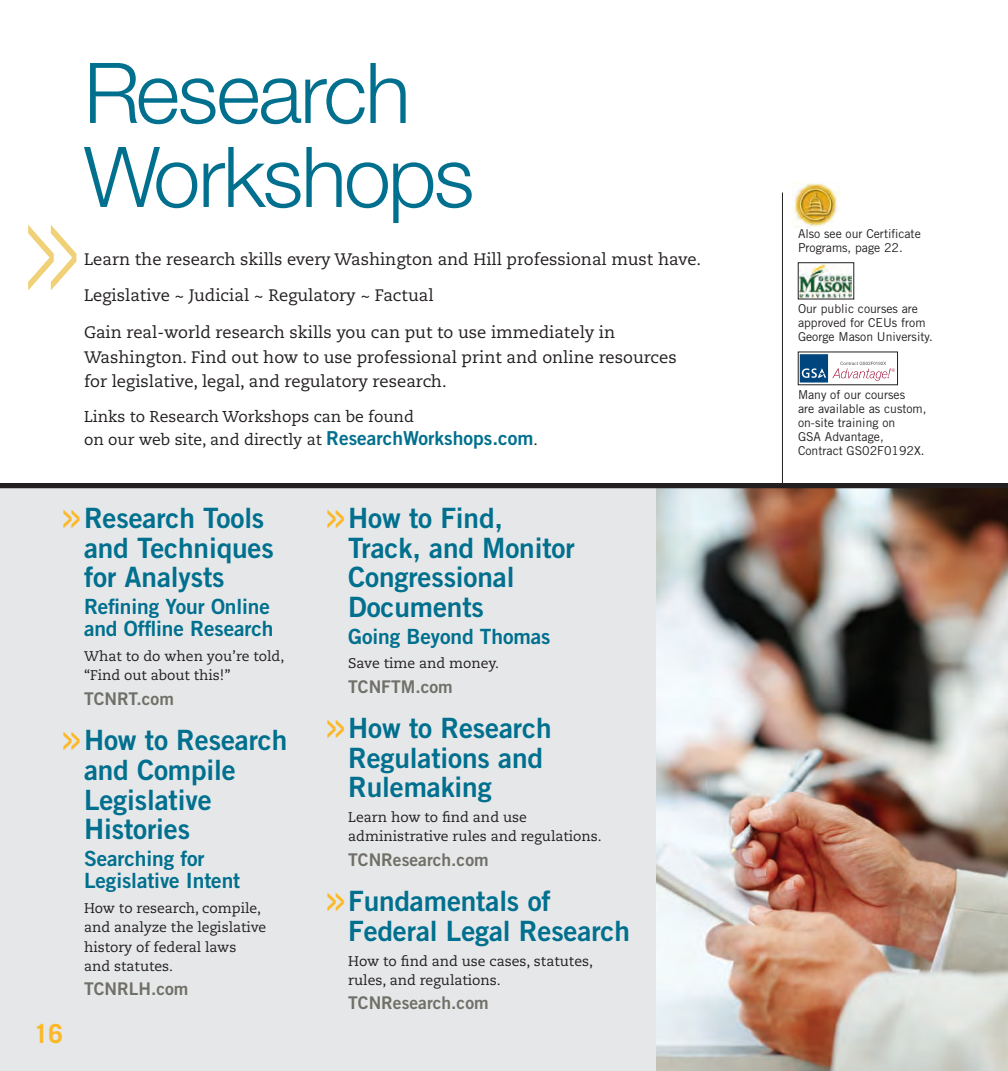
<style>
.page{position:relative;width:1008px;height:1071px;background:#fff}
.page>*{position:absolute;margin:0;border:0;box-sizing:border-box;transform-origin:0 0}
.t1{font:126px "Helvetica Neue LT Std";color:#f0d177;scale:.4 1}
._1-CourseCategory{font:300 84px/84px "Helvetica Neue LT Std";letter-spacing:-.02em;color:#00708e}
._3-CourseName{font:28px/29.8px "Trade Gothic LT Std Bd 2";letter-spacing:-.005em;color:#00708e}
.t2{font:700 26.25px "Trade Gothic LT Std";color:#fcb825}
._4-CourseSubhead{font:21px/22.8px "Trade Gothic LT Std Bd 2";letter-spacing:-.005em;color:#00708e}
._6-CourseUrl{font:17.5px "Trade Gothic LT Std Bd 2";color:#707068}
._2-CategoryText{font:16.62px/24.5px "Caecilia LT Std";color:#231f20}
._2-CategoryText-2{font:15.75px/22.8px "Caecilia LT Std";color:#231f20}
._5-CourseDescription{font:14px/19.2px "Caecilia LT Std";color:#231f20}
._3-CategorySmallText{font:12.25px/14px "Trade Gothic LT Std";color:#231f20}
.s1{font-family:"Trade Gothic LT Std Bd 2";font-size:19.25px;color:#00708e}
.s2{font-family:"Trade Gothic LT Std";font-weight:700;font-size:33.25px;color:#fcb825}
</style>
<div class="page">
<div style="left:0;top:483px;width:1008px;height:588px;background:#e6e7e9"></div>
<img style="left:800px;top:264px;width:51px;height:33px">
<div style="left:798px;top:262px;width:56px;height:37px;border:1px solid #231f20"></div>
<svg style="left:800px;top:354px;width:95px;height:29px"></svg>
<img style="left:793px;top:182px;width:47px;height:46px">
<hr style="left:782px;top:192px;width:1px;height:291px;background:#231f20">
<img style="left:656px;top:488px;width:352px;height:583px">
<div style="left:0;top:483px;width:1008px;height:5px;background:#231f20"></div>
<p class="_1-CourseCategory" style="left:84px;top:49px;width:392px">Research<br>Workshops</p>
<p class="_2-CategoryText" style="left:84px;top:247px;width:619px">Learn the research skills every Washington and Hill professional must have.</p>
<p class="_2-CategoryText" style="left:84px;top:284px;width:351px">Legislative ~ Judicial ~ Regulatory ~ Factual</p>
<p class="_2-CategoryText" style="left:84px;top:321px;width:594px">Gain real-world research skills you can put to use immediately in<br>Washington. Find out how to use professional print and online resources for legislative, legal, and regulatory research.</p>
<p class="_2-CategoryText-2" style="left:84px;top:406px;width:455px">Links to Research Workshops can be found<br>on our web site, and directly at <span class="s1">ResearchWorkshops.com</span>.</p>
<p class="t1" style="left:26px;top:170px;width:134px">&gt;&gt;</p>
<p class="_3-CategorySmallText" style="left:798px;top:227px;width:124px">Also see our Certificate<br>Programs, page 22.</p>
<p class="_3-CategorySmallText" style="left:798px;top:302px;width:122px">Our public courses are</p>
<p class="_3-CategorySmallText" style="left:798px;top:316px;width:129px">approved for CEUs from</p>
<p class="_3-CategorySmallText" style="left:798px;top:330px;width:136px">George Mason University.</p>
<p class="_3-CategorySmallText" style="left:798px;top:388px;width:130px">Many of our courses<br>are available as custom, on-site training on<br>GSA Advantage,<br>Contract GS02F0192X.</p>
<p class="_3-CourseName" style="left:84px;top:503px;width:191px;text-indent:-21px"><span class="s2">&gt;&gt;</span> Research Tools and Techniques for Analysts</p>
<p class="_4-CourseSubhead" style="left:84px;top:595px;width:191px">Refining Your Online and Offline Research</p>
<p class="_5-CourseDescription" style="left:84px;top:647px;width:202px">What to do when you’re told, “Find out about this!”</p>
<p class="_6-CourseUrl" style="left:84px;top:688px;width:91px">TCNRT.com</p>
<p class="_3-CourseName" style="left:84px;top:725px;width:205px;text-indent:-21px"><span class="s2">&gt;&gt;</span> How to Research and Compile<br>Legislative<br>Histories</p>
<p class="_4-CourseSubhead" style="left:84px;top:847px;width:158px">Searching for<br>Legislative Intent</p>
<p class="_5-CourseDescription" style="left:84px;top:899px;width:184px">How to research, compile, and analyze the legislative history of federal laws<br>and statutes.</p>
<p class="_6-CourseUrl" style="left:84px;top:978px;width:106px">TCNRLH.com</p>
<p class="t2" style="left:34px;top:1017px;width:31px">16</p>
<p class="_3-CourseName" style="left:348px;top:503px;width:228px;text-indent:-21px"><span class="s2">&gt;&gt;</span> How to Find,<br>Track, and Monitor<br>Congressional<br>Documents</p>
<p class="_4-CourseSubhead" style="left:348px;top:624px;width:204px">Going Beyond Thomas</p>
<p class="_5-CourseDescription" style="left:348px;top:654px;width:152px">Save time and money.</p>
<p class="_6-CourseUrl" style="left:348px;top:675px;width:106px">TCNFTM.com</p>
<p class="_3-CourseName" style="left:348px;top:713px;width:205px;text-indent:-21px"><span class="s2">&gt;&gt;</span> How to Research<br>Regulations and<br>Rulemaking</p>
<p class="_5-CourseDescription" style="left:348px;top:808px;width:255px">Learn how to find and use administrative rules and regulations.</p>
<p class="_6-CourseUrl" style="left:348px;top:849px;width:142px">TCNResearch.com</p>
<p class="_3-CourseName" style="left:348px;top:886px;width:283px;text-indent:-21px"><span class="s2">&gt;&gt;</span> Fundamentals of<br>Federal Legal Research</p>
<p class="_5-CourseDescription" style="left:348px;top:951px;width:246px">How to find and use cases, statutes, rules, and regulations.</p>
<p class="_6-CourseUrl" style="left:348px;top:992px;width:142px">TCNResearch.com</p>
</div>
